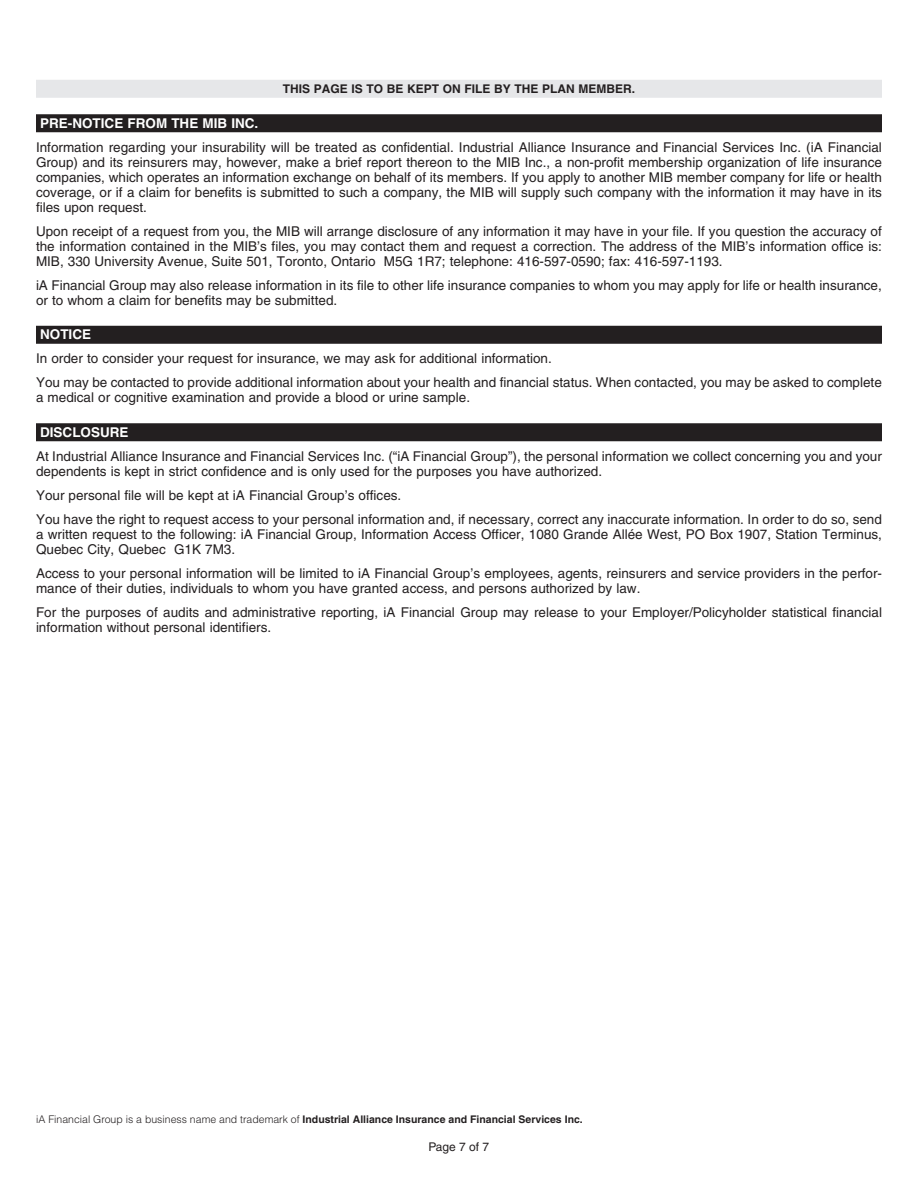
<style>
.page{position:relative;width:918px;height:1188px;background:#fff}
.page>*{position:absolute;margin:0;border:0;box-sizing:border-box;transform-origin:0 0}
.t1{font:13.5px/15px "Helvetica";color:#231f20}
.t2{font:700 13.5px "Helvetica";color:#fff}
.t3{font:700 12px "Helvetica";color:#231f20}
.t4{font:12px "Helvetica";color:#231f20}
.t5{font:700 10.5px "Helvetica";color:#231f20}
.s1{font-weight:300}
</style>
<div class="page">
<div style="left:36px;top:80px;width:846px;height:18px;background:#e6e7e9"></div>
<div style="left:36px;top:114px;width:846px;height:18px;background:#231f20"></div>
<div style="left:36px;top:326px;width:846px;height:18px;background:#231f20"></div>
<div style="left:36px;top:423px;width:846px;height:18px;background:#231f20"></div>
<p class="t3" style="left:283px;top:82px;width:354px">THIS PAGE IS TO BE KEPT ON FILE BY THE PLAN MEMBER.</p>
<p class="t2" style="left:40px;top:115px;width:220px">PRE-NOTICE FROM THE MIB INC.</p>
<p class="t1" style="left:36px;top:139px;width:848px;text-align:justify">Information regarding your insurability will be treated as confidential. Industrial Alliance Insurance and Financial Services Inc. (iA Financial Group) and its reinsurers may, however, make a brief report thereon to the MIB Inc., a non-profit membership organization of life insurance companies, which operates an information exchange on behalf of its members. If you apply to another MIB member company for life or health coverage, or if a claim for benefits is submitted to such a company, the MIB will supply such company with the information it may have in its files upon request.</p>
<p class="t1" style="left:36px;top:223px;width:848px;text-align:justify">Upon receipt of a request from you, the MIB will arrange disclosure of any information it may have in your file. If you question the accuracy of the information contained in the MIB’s files, you may contact them and request a correction. The address of the MIB’s information office is:<br>MIB, 330 University Avenue, Suite 501, Toronto, Ontario M5G 1R7; telephone: 416-597-0590; fax: 416-597-1193.</p>
<p class="t1" style="left:36px;top:277px;width:847px">iA Financial Group may also release information in its file to other life insurance companies to whom you may apply for life or health insurance, or to whom a claim for benefits may be submitted.</p>
<p class="t2" style="left:40px;top:326px;width:53px">NOTICE</p>
<p class="t1" style="left:36px;top:347px;width:847px;line-height:24px">In order to consider your request for insurance, we may ask for additional information.<br>You may be contacted to provide additional information about your health and financial status. When contacted, you may be asked to complete</p>
<p class="t1" style="left:36px;top:390px;width:436px">a medical or cognitive examination and provide a blood or urine sample.</p>
<p class="t2" style="left:40px;top:424px;width:90px">DISCLOSURE</p>
<p class="t1" style="left:36px;top:449px;width:847px">At Industrial Alliance Insurance and Financial Services Inc. (“iA Financial Group”), the personal information we collect concerning you and your dependents is kept in strict confidence and is only used for the purposes you have authorized.</p>
<p class="t1" style="left:36px;top:483px;width:847px;line-height:24px">Your personal file will be kept at iA Financial Group’s offices.<br>You have the right to request access to your personal information and, if necessary, correct any inaccurate information. In order to do so, send</p>
<p class="t1" style="left:36px;top:527px;width:848px">a written request to the following: iA Financial Group, Information Access Officer, 1080 Grande Allée West, PO Box 1907, Station Terminus,<br>Quebec City, Quebec G1K 7M3.</p>
<p class="t1" style="left:36px;top:566px;width:848px">Access to your personal information will be limited to iA Financial Group’s employees, agents, reinsurers and service providers in the perfor&shy;mance of their duties, individuals to whom you have granted access, and persons authorized by law.</p>
<p class="t1" style="left:36px;top:605px;width:848px">For the purposes of audits and administrative reporting, iA Financial Group may release to your Employer/Policyholder statistical financial information without personal identifiers.</p>
<p class="t5" style="left:36px;top:1113px;width:548px"><span class="s1">iA Financial Group is a business name and trademark of</span> Industrial Alliance Insurance and Financial Services Inc.</p>
<p class="t4" style="left:428px;top:1140px;width:62px">Page 7 of 7</p>
</div>
